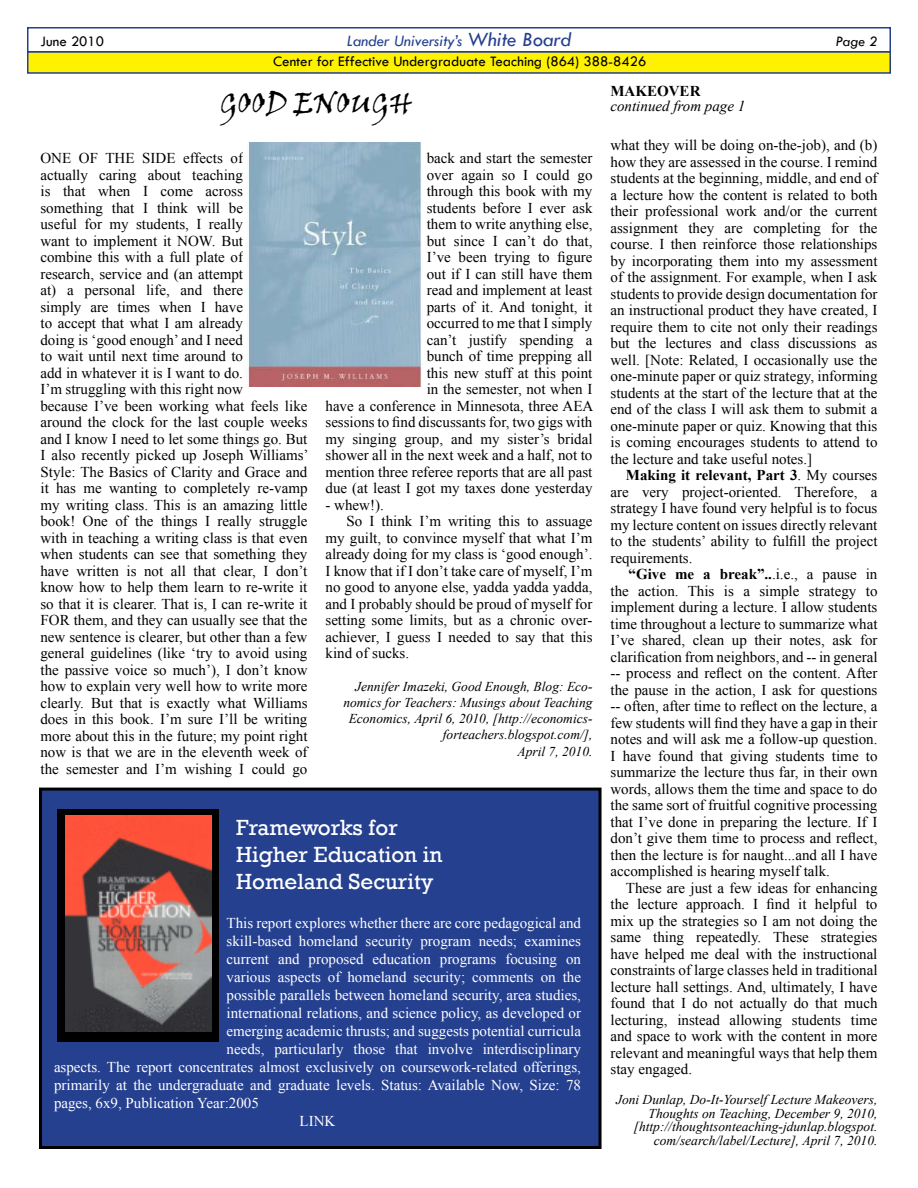
<style>
.page{position:relative;width:918px;height:1188px;background:#fff}
.page>*{position:absolute;margin:0;border:0;box-sizing:border-box;transform-origin:0 0}
.t1{font:28.5px "Viner Hand ITC";color:#000}
.t2{font:22.5px/27px "Rockwell";color:#fff}
.t3{font:italic 16.5px "Tw Cen";color:#25408f}
.t4{font:15px/16.5px "Times New Roman";color:#000;text-align:justify}
.t5{font:15px "Times New Roman";color:#fff}
.t6{font:15px "Tw Cen";color:#000}
.t7{font:italic 15px "Times New Roman";color:#000}
.t8{font:700 15px "Times New Roman";color:#000}
.t9{font:italic 15px "Tw Cen";color:#000}
.t10{font:italic 13.5px/16.2px "Times New Roman";color:#000;text-align:right}
.s1{font-size:21px}
.s2{font-weight:700}
</style>
<div class="page">
<div style="left:40px;top:789px;width:560px;height:359px;background:#25408f"></div>
<div style="left:39px;top:788px;width:563px;height:361px;border:3px solid #000"></div>
<div style="left:27px;top:27px;width:864px;height:25px;background:#fff;border:2px solid #25408f"></div>
<div style="left:27px;top:51px;width:864px;height:23px;background:#fff200;border:2px solid #25408f"></div>
<img style="left:245px;top:142px;width:178px;height:244px">
<div style="left:57px;top:809px;width:162px;height:233px;background:#000"></div>
<img style="left:65px;top:816px;width:147px;height:216px">
<p class="t3" style="left:347px;top:31px;width:226px">Lander University’s <span class="s1">White Board</span></p>
<p class="t6" style="left:273px;top:52px;width:375px">Center for Effective Undergraduate Teaching (864) 388-8426</p>
<p class="t6" style="left:40px;top:33px;width:65px">June 2010</p>
<p class="t9" style="left:836px;top:33px;width:43px">Page 2</p>
<h1 class="t1" style="left:220px;top:85px;width:194px">GOOD ENOUGH</h1>
<p class="t8" style="left:610px;top:81px;width:91px">MAKEOVER</p>
<p class="t7" style="left:610px;top:96px;width:136px">continued from page 1</p>
<p class="t4" style="left:610px;top:137px;width:269px">what they will be doing on-the-job), and (b) how they are assessed in the course. I remind students at the beginning, middle, and end of a lecture how the content is related to both their professional work and/or the current assignment they are completing for the course. I then reinforce those relationships by incorporating them into my assessment of the assignment. For example, when I ask students to provide design documentation for an instructional product they have created, I require them to cite not only their readings but the lectures and class discussions as well. [Note: Related, I occasionally use the one-minute paper or quiz strategy, informing students at the start of the lecture that at the end of the class I will ask them to submit a one-minute paper or quiz. Knowing that this is coming encourages students to attend to the lecture and take useful notes.]</p>
<p class="t4" style="left:610px;top:467px;width:269px;text-indent:15px"><span class="s2">Making it relevant, Part 3</span>. My courses are very project-oriented. Therefore, a strategy I have found very helpful is to focus my lecture content on issues directly relevant to the students’ ability to fulfill the project requirements.</p>
<p class="t4" style="left:610px;top:566px;width:269px;text-indent:18px"><span class="s2">“Give me a break”..</span>.i.e., a pause in the action. This is a simple strategy to implement during a lecture. I allow students time throughout a lecture to summarize what I’ve shared, clean up their notes, ask for clarification from neighbors, and -- in general -- process and reflect on the content. After the pause in the action, I ask for questions -- often, after time to reflect on the lecture, a few students will find they have a gap in their notes and will ask me a follow-up question.<br>I have found that giving students time to summarize the lecture thus far, in their own words, allows them the time and space to do the same sort of fruitful cognitive processing that I’ve done in preparing the lecture. If I don’t give them time to process and reflect, then the lecture is for naught...and all I have accomplished is hearing myself talk.</p>
<p class="t4" style="left:610px;top:879px;width:269px;text-indent:15px">These are just a few ideas for enhancing the lecture approach. I find it helpful to mix up the strategies so I am not doing the same thing repeatedly. These strategies have helped me deal with the instructional constraints of large classes held in traditional lecture hall settings. And, ultimately, I have found that I do not actually do that much lecturing, instead allowing students time and space to work with the content in more relevant and meaningful ways that help them stay engaged.</p>
<p class="t10" style="left:616px;top:1093px;width:263px;line-height:13.5px">Joni Dunlap, Do-It-Yourself Lecture Makeovers, Thoughts on Teaching, December 9, 2010, [http://thoughtsonteaching-jdunlap.blogspot. com/search/label/Lecture], April 7, 2010.</p>
<p class="t4" style="left:40px;top:150px;width:270px;text-align:left;text-indent:143px">effects of<br>actually caring about teaching<br>is that when I come across something that I think will be<br>useful for my students, I really<br>want to implement it NOW. But<br>combine this with a full plate of<br>research, service and (an attempt<br>at) a personal life, and there<br>simply are times when I have<br>to accept that what I am already<br>doing is ‘good enough’ and I need<br>to wait until next time around to<br>add in whatever it is I want to do.<br>I’m struggling with this right now<br>because I’ve been working what feels like around the clock for the last couple weeks and I know I need to let some things go. But I also recently picked up Joseph Williams’ Style: The Basics of Clarity and Grace and it has me wanting to completely re-vamp my writing class. This is an amazing little book! One of the things I really struggle with in teaching a writing class is that even when students can see that something they have written is not all that clear, I don’t know how to help them learn to re-write it so that it is clearer. That is, I can re-write it FOR them, and they can usually see that the new sentence is clearer, but other than a few general guidelines (like ‘try to avoid using the passive voice so much’), I don’t know how to explain very well how to write more clearly. But that is exactly what Williams does in this book. I’m sure I’ll be writing more about this in the future; my point right now is that we are in the eleventh week of the semester and I’m wishing I could go</p>
<p class="t4" style="left:326px;top:150px;width:269px;text-align:right">back and start the semester<br>over again so I could go<br>through this book with my<br>students before I ever ask<br>them to write anything else,<br>but since I can’t do that,<br>I’ve been trying to figure<br>out if I can still have them<br>read and implement at least<br>parts of it. And tonight, it<br>occurred to me that I simply<br>can’t justify spending a<br>bunch of time prepping all<br>this new stuff at this point<br>in the semester, not when I<br>have a conference in Minnesota, three AEA sessions to find discussants for, two gigs with my singing group, and my sister’s bridal shower all in the next week and a half, not to mention three referee reports that are all past due (at least I got my taxes done yesterday</p>
<p class="t4" style="left:40px;top:150px;width:111px">One of the side</p>
<p class="t4" style="left:326px;top:496px;width:60px">- whew!).</p>
<p class="t4" style="left:347px;top:513px;width:247px">So I think I’m writing this to assuage</p>
<p class="t4" style="left:326px;top:529px;width:269px">my guilt, to convince myself that what I’m</p>
<p class="t4" style="left:326px;top:546px;width:269px">already doing for my class is ‘good enough’.</p>
<p class="t4" style="left:326px;top:562px;width:269px">I know that if I don’t take care of myself, I’m</p>
<p class="t4" style="left:326px;top:579px;width:268px">no good to anyone else, yadda yadda yadda,</p>
<p class="t4" style="left:326px;top:595px;width:268px">and I probably should be proud of myself for</p>
<p class="t4" style="left:326px;top:612px;width:268px">setting some limits, but as a chronic over-</p>
<p class="t4" style="left:326px;top:628px;width:269px">achiever, I guess I needed to say that this</p>
<p class="t4" style="left:326px;top:645px;width:85px">kind of sucks.</p>
<p class="t10" style="left:343px;top:678px;width:251px">Jennifer Imazeki, Good Enough, Blog: Eco&shy;nomics for Teachers: Musings about Teaching Economics, April 6, 2010, [http://economics&shy;forteachers.blogspot.com/],<br>April 7, 2010.</p>
<h2 class="t2" style="left:236px;top:814px;width:208px">Frameworks for<br>Higher Education in<br>Homeland Security</h2>
<p class="t5" style="left:227px;top:913px;width:356px">This report explores whether there are core pedagogical and</p>
<p class="t5" style="left:227px;top:931px;width:356px">skill-based homeland security program needs; examines</p>
<p class="t5" style="left:227px;top:949px;width:356px">current and proposed education programs focusing on</p>
<p class="t5" style="left:227px;top:967px;width:356px">various aspects of homeland security; comments on the</p>
<p class="t5" style="left:227px;top:985px;width:356px">possible parallels between homeland security, area studies,</p>
<p class="t5" style="left:227px;top:1003px;width:356px">international relations, and science policy, as developed or</p>
<p class="t5" style="left:227px;top:1021px;width:356px">emerging academic thrusts; and suggests potential curricula</p>
<p class="t5" style="left:227px;top:1039px;width:356px">needs, particularly those that involve interdisciplinary</p>
<p class="t5" style="left:54px;top:1057px;width:529px">aspects. The report concentrates almost exclusively on coursework-related offerings,</p>
<p class="t5" style="left:54px;top:1075px;width:529px">primarily at the undergraduate and graduate levels. Status: Available Now, Size: 78</p>
<p class="t5" style="left:54px;top:1093px;width:206px">pages, 6x9, Publication Year:2005</p>
<p class="t5" style="left:300px;top:1111px;width:37px">LINK</p>
</div>
